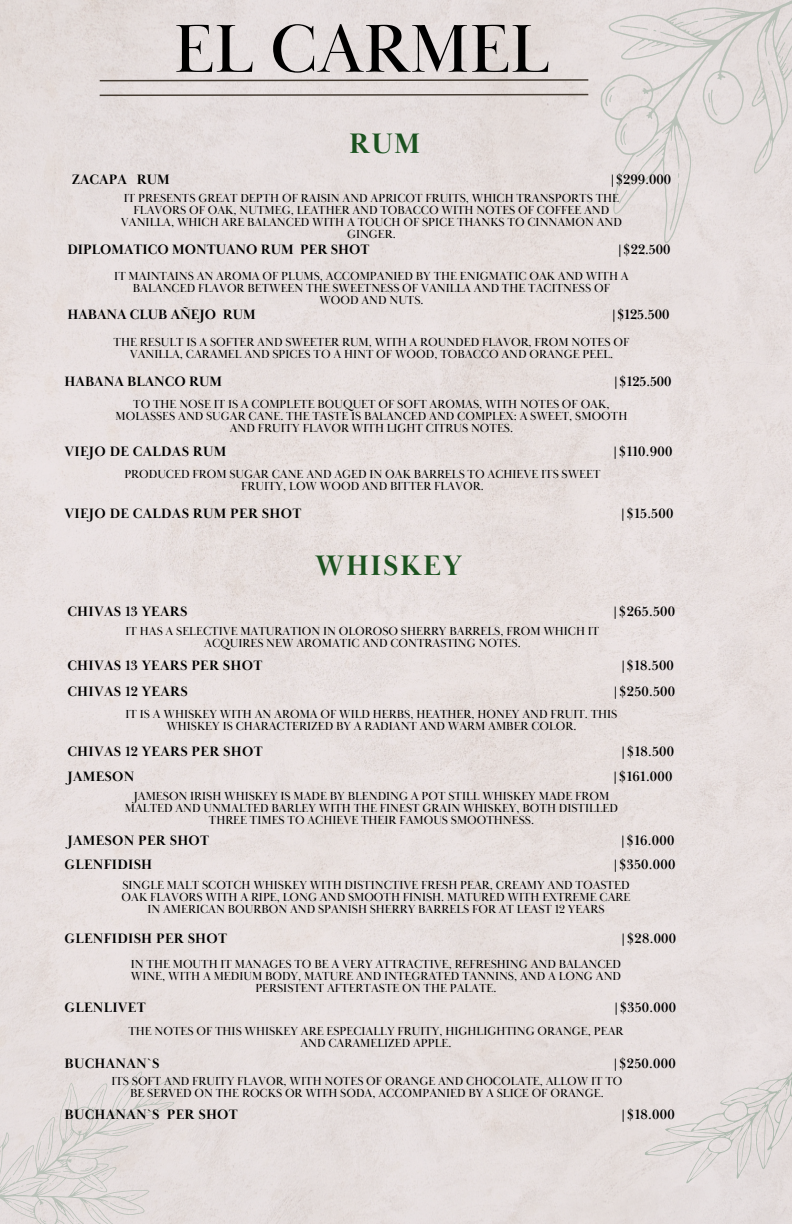
<style>
.page{position:relative;width:792px;height:1224px;background:#e6dfde}
.page>*{position:absolute;margin:0;border:0;box-sizing:border-box;transform-origin:0 0}
.t1{font:70px "Baskerville Display PT";color:#000}
.t2{font:700 29px "Baskerville Display PT";letter-spacing:.06em;color:#1b521f}
.t3{font:700 14px "Baskerville Display PT";letter-spacing:.02em;color:#000}
.t4{font:700 14px "Baskerville Display PT";color:#000}
.t5{font:12px/12px "Baskerville Display PT";color:#000;text-align:center}
</style>
<div class="page">
<svg style="left:522px;top:0;width:270px;height:258px;background:#e2dbda"></svg>
<svg style="left:650px;top:173px;width:48px;height:58px;background:#e2dcda"></svg>
<svg style="left:767px;top:61px;width:4px;height:4px"></svg>
<svg style="left:615px;top:190px;width:16px;height:14px"></svg>
<svg style="left:702px;top:89px;width:24px;height:27px"></svg>
<svg style="left:783px;top:1px;width:9px;height:39px"></svg>
<svg style="left:600px;top:86px;width:22px;height:21px"></svg>
<svg style="left:619px;top:14px;width:38px;height:28px"></svg>
<svg style="left:613px;top:123px;width:47px;height:34px;background:#dfdad8"></svg>
<div style="left:0;top:1043px;width:224px;height:181px;background:#e5dedc"></div>
<svg style="left:0;top:1078px;width:175px;height:146px;background:#dfdad8"></svg>
<svg style="left:641px;top:1044px;width:151px;height:152px;background:#e1dbd9"></svg>
<svg style="left:98px;top:78px;width:492px;height:4px;background:#a8a09b"></svg>
<svg style="left:98px;top:93px;width:492px;height:4px;background:#a8a09b"></svg>
<h2 class="t1" style="left:174px;top:6px;width:377px">EL CARMEL</h2>
<h3 class="t2" style="left:349px;top:126px;width:73px">RUM</h3>
<p class="t4" style="left:72px;top:171px;width:99px">ZACAPA RUM</p>
<p class="t3" style="left:610px;top:171px;width:63px">|$299.000</p>
<h1 class="t5" style="left:121px;top:192px;width:503px">IT PRESENTS GREAT DEPTH OF RAISIN AND APRICOT FRUITS, WHICH TRANSPORTS THE FLAVORS OF OAK, NUTMEG, LEATHER AND TOBACCO WITH NOTES OF COFFEE AND VANILLA, WHICH ARE BALANCED WITH A TOUCH OF SPICE THANKS TO CINNAMON AND GINGER.</h1>
<h3 class="t4" style="left:67px;top:241px;width:304px">DIPLOMATICO MONTUANO RUM PER SHOT</h3>
<h3 class="t3" style="left:617px;top:241px;width:55px">|$22.500</h3>
<p class="t5" style="left:114px;top:271px;width:516px">IT MAINTAINS AN AROMA OF PLUMS, ACCOMPANIED BY THE ENIGMATIC OAK AND WITH A<br>BALANCED FLAVOR BETWEEN THE SWEETNESS OF VANILLA AND THE TACITNESS OF<br>WOOD AND NUTS.</p>
<h3 class="t4" style="left:67px;top:306px;width:190px">HABANA CLUB AÑEJO RUM</h3>
<h3 class="t3" style="left:611px;top:306px;width:60px">|$125.500</h3>
<p class="t5" style="left:114px;top:337px;width:517px">THE RESULT IS A SOFTER AND SWEETER RUM, WITH A ROUNDED FLAVOR, FROM NOTES OF<br>VANILLA, CARAMEL AND SPICES TO A HINT OF WOOD, TOBACCO AND ORANGE PEEL.</p>
<h3 class="t4" style="left:65px;top:373px;width:159px">HABANA BLANCO RUM</h3>
<h3 class="t3" style="left:613px;top:373px;width:60px">|$125.500</h3>
<p class="t5" style="left:116px;top:398px;width:513px">TO THE NOSE IT IS A COMPLETE BOUQUET OF SOFT AROMAS, WITH NOTES OF OAK,<br>MOLASSES AND SUGAR CANE. THE TASTE IS BALANCED AND COMPLEX: A SWEET, SMOOTH<br>AND FRUITY FLAVOR WITH LIGHT CITRUS NOTES.</p>
<h3 class="t3" style="left:65px;top:442px;width:163px">VIEJO DE CALDAS RUM</h3>
<h3 class="t3" style="left:613px;top:442px;width:61px">|$110.900</h3>
<p class="t5" style="left:124px;top:468px;width:478px">PRODUCED FROM SUGAR CANE AND AGED IN OAK BARRELS TO ACHIEVE ITS SWEET<br>FRUITY, LOW WOOD AND BITTER FLAVOR.</p>
<p class="t3" style="left:65px;top:505px;width:238px">VIEJO DE CALDAS RUM PER SHOT</p>
<p class="t3" style="left:620px;top:505px;width:55px">|$15.500</p>
<h3 class="t2" style="left:315px;top:548px;width:149px">WHISKEY</h3>
<h3 class="t3" style="left:67px;top:603px;width:122px">CHIVAS 13 YEARS</h3>
<h3 class="t3" style="left:613px;top:603px;width:64px">|$265.500</h3>
<p class="t5" style="left:126px;top:626px;width:475px">IT HAS A SELECTIVE MATURATION IN OLOROSO SHERRY BARRELS, FROM WHICH IT<br>ACQUIRES NEW AROMATIC AND CONTRASTING NOTES.</p>
<h3 class="t3" style="left:67px;top:657px;width:197px">CHIVAS 13 YEARS PER SHOT</h3>
<h3 class="t3" style="left:620px;top:657px;width:55px">|$18.500</h3>
<p class="t3" style="left:67px;top:683px;width:122px">CHIVAS 12 YEARS</p>
<p class="t3" style="left:613px;top:683px;width:64px">|$250.500</p>
<h3 class="t5" style="left:126px;top:708px;width:493px">IT IS A WHISKEY WITH AN AROMA OF WILD HERBS, HEATHER, HONEY AND FRUIT. THIS<br>WHISKEY IS CHARACTERIZED BY A RADIANT AND WARM AMBER COLOR.</h3>
<h3 class="t3" style="left:67px;top:742px;width:197px">CHIVAS 12 YEARS PER SHOT</h3>
<h3 class="t3" style="left:621px;top:742px;width:55px">|$18.500</h3>
<h3 class="t3" style="left:67px;top:768px;width:68px">JAMESON</h3>
<h3 class="t3" style="left:613px;top:768px;width:61px">|$161.000</h3>
<h2 class="t5" style="left:125px;top:790px;width:495px">JAMESON IRISH WHISKEY IS MADE BY BLENDING A POT STILL WHISKEY MADE FROM<br>MALTED AND UNMALTED BARLEY WITH THE FINEST GRAIN WHISKEY, BOTH DISTILLED<br>THREE TIMES TO ACHIEVE THEIR FAMOUS SMOOTHNESS.</h2>
<p class="t3" style="left:67px;top:831px;width:143px">JAMESON PER SHOT</p>
<p class="t3" style="left:620px;top:831px;width:56px">|$16.000</p>
<h3 class="t3" style="left:65px;top:856px;width:89px">GLENFIDISH</h3>
<h3 class="t3" style="left:613px;top:856px;width:64px">|$350.000</h3>
<p class="t5" style="left:122px;top:879px;width:510px">SINGLE MALT SCOTCH WHISKEY WITH DISTINCTIVE FRESH PEAR, CREAMY AND TOASTED<br>OAK FLAVORS WITH A RIPE, LONG AND SMOOTH FINISH. MATURED WITH EXTREME CARE<br>IN AMERICAN BOURBON AND SPANISH SHERRY BARRELS FOR AT LEAST 12 YEARS</p>
<h3 class="t3" style="left:65px;top:930px;width:164px">GLENFIDISH PER SHOT</h3>
<h3 class="t3" style="left:621px;top:930px;width:57px">|$28.000</h3>
<h3 class="t5" style="left:131px;top:958px;width:492px">IN THE MOUTH IT MANAGES TO BE A VERY ATTRACTIVE, REFRESHING AND BALANCED<br>WINE, WITH A MEDIUM BODY, MATURE AND INTEGRATED TANNINS, AND A LONG AND<br>PERSISTENT AFTERTASTE ON THE PALATE.</h3>
<p class="t3" style="left:65px;top:999px;width:83px">GLENLIVET</p>
<p class="t3" style="left:613px;top:999px;width:64px">|$350.000</p>
<h3 class="t5" style="left:128px;top:1026px;width:497px">THE NOTES OF THIS WHISKEY ARE ESPECIALLY FRUITY, HIGHLIGHTING ORANGE, PEAR<br>AND CARAMELIZED APPLE.</h3>
<p class="t3" style="left:65px;top:1055px;width:96px">BUCHANAN`S</p>
<p class="t3" style="left:613px;top:1055px;width:64px">|$250.000</p>
<p class="t5" style="left:111px;top:1075px;width:513px">ITS SOFT AND FRUITY FLAVOR, WITH NOTES OF ORANGE AND CHOCOLATE, ALLOW IT TO<br>BE SERVED ON THE ROCKS OR WITH SODA, ACCOMPANIED BY A SLICE OF ORANGE.</p>
<p class="t3" style="left:65px;top:1106px;width:175px">BUCHANAN`S PER SHOT</p>
<p class="t3" style="left:621px;top:1106px;width:56px">|$18.000</p>
</div>
